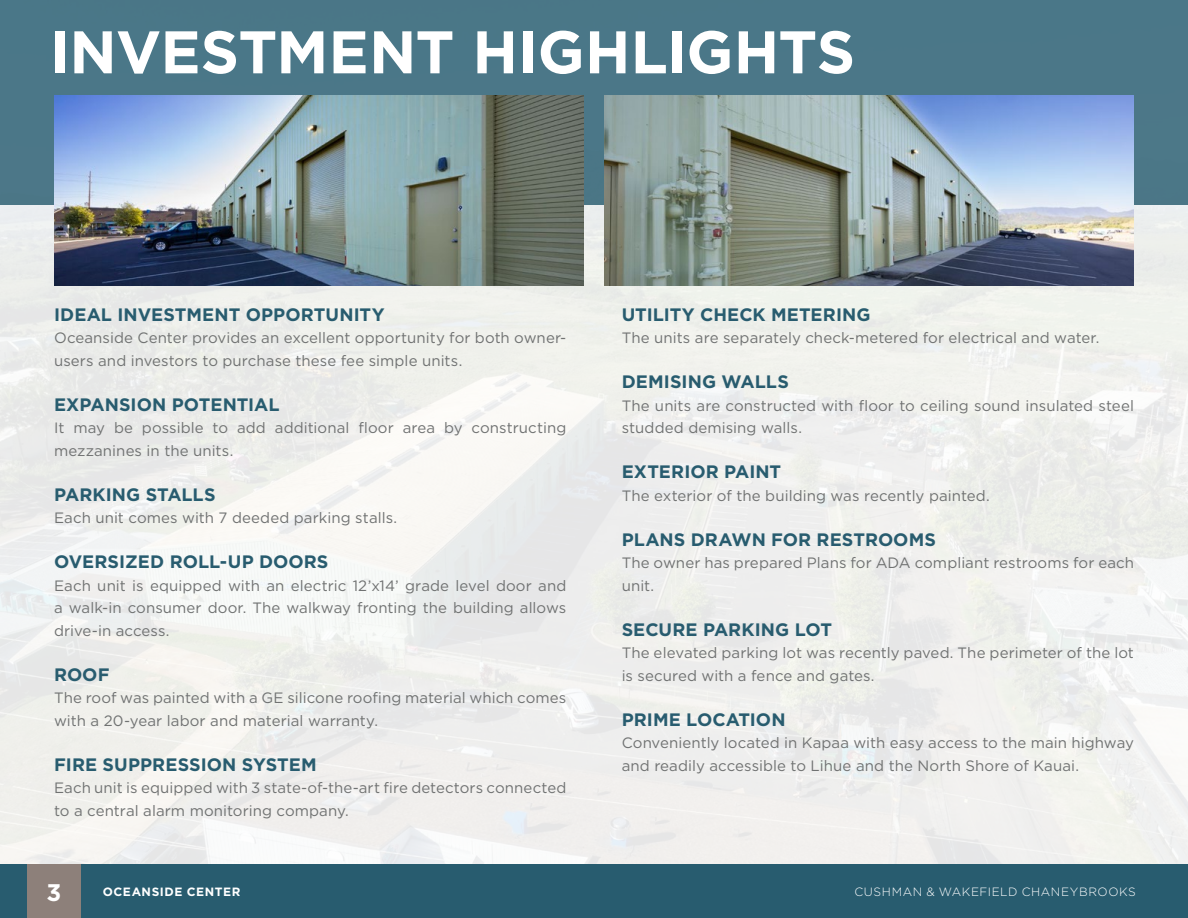
<style>
.page{position:relative;width:1188px;height:918px;background:#fff}
.page>*{position:absolute;margin:0;border:0;box-sizing:border-box;transform-origin:0 0}
.t1{font:700 60px "Gotham";letter-spacing:-.005em;color:#fff}
.t2{font:700 24px "Gotham";color:#fff}
.t3{font:700 18px "Gotham";letter-spacing:.005em;color:#285c6f}
.t4{font:15px/22.5px "Gotham";letter-spacing:.005em;color:#707272}
.t5{font:300 12px "Gotham";letter-spacing:.045em;color:#fff}
.t6{font:700 12px "Gotham";letter-spacing:.045em;color:#fff}
</style>
<div class="page">
<div style="left:0;top:864px;width:1188px;height:54px;background:#285c6f"></div>
<div style="left:27px;top:864px;width:54px;height:54px;background:#8d807a"></div>
<img style="left:0;top:204px;width:1188px;height:660px">
<div style="left:0;top:0;width:1188px;height:204px;background:#4a7788"></div>
<img style="left:54px;top:96px;width:529px;height:189px">
<img style="left:605px;top:96px;width:529px;height:189px">
<h1 class="t1" style="left:49px;top:12px;width:807px">INVESTMENT HIGHLIGHTS</h1>
<p class="t3" style="left:54px;top:303px;width:332px">IDEAL INVESTMENT OPPORTUNITY</p>
<p class="t4" style="left:54px;top:327px;width:514px">Oceanside Center provides an excellent opportunity for both owner&shy;users and investors to purchase these fee simple units.</p>
<p class="t3" style="left:54px;top:393px;width:227px">EXPANSION POTENTIAL</p>
<p class="t4" style="left:54px;top:417px;width:514px">It may be possible to add additional floor area by constructing mezzanines in the units.</p>
<p class="t3" style="left:54px;top:483px;width:163px">PARKING STALLS</p>
<p class="t4" style="left:54px;top:507px;width:345px">Each unit comes with 7 deeded parking stalls.</p>
<p class="t3" style="left:54px;top:550px;width:276px">OVERSIZED ROLL-UP DOORS</p>
<p class="t4" style="left:54px;top:574px;width:514px;text-align:justify">Each unit is equipped with an electric 12’x14’ grade level door and a walk-in consumer door. The walkway fronting the building allows drive-in access.</p>
<p class="t3" style="left:54px;top:663px;width:57px">ROOF</p>
<p class="t4" style="left:54px;top:687px;width:514px">The roof was painted with a GE silicone roofing material which comes with a 20-year labor and material warranty.</p>
<p class="t3" style="left:54px;top:753px;width:264px">FIRE SUPPRESSION SYSTEM</p>
<p class="t4" style="left:54px;top:777px;width:514px">Each unit is equipped with 3 state-of-the-art fire detectors connected to a central alarm monitoring company.</p>
<p class="t3" style="left:622px;top:303px;width:250px">UTILITY CHECK METERING</p>
<p class="t4" style="left:622px;top:327px;width:479px">The units are separately check-metered for electrical and water.</p>
<p class="t3" style="left:622px;top:370px;width:169px">DEMISING WALLS</p>
<p class="t4" style="left:622px;top:394px;width:514px">The units are constructed with floor to ceiling sound insulated steel studded demising walls.</p>
<p class="t3" style="left:622px;top:460px;width:161px">EXTERIOR PAINT</p>
<p class="t4" style="left:622px;top:484px;width:370px">The exterior of the building was recently painted.</p>
<p class="t3" style="left:622px;top:528px;width:316px">PLANS DRAWN FOR RESTROOMS</p>
<p class="t4" style="left:622px;top:552px;width:514px">The owner has prepared Plans for ADA compliant restrooms for each unit.</p>
<p class="t3" style="left:622px;top:618px;width:212px">SECURE PARKING LOT</p>
<p class="t4" style="left:622px;top:642px;width:514px">The elevated parking lot was recently paved. The perimeter of the lot is secured with a fence and gates.</p>
<p class="t3" style="left:622px;top:708px;width:165px">PRIME LOCATION</p>
<p class="t4" style="left:622px;top:732px;width:514px">Conveniently located in Kapaa with easy access to the main highway and readily accessible to Lihue and the North Shore of Kauai.</p>
<h2 class="t2" style="left:47px;top:877px;width:16px">3</h2>
<p class="t6" style="left:103px;top:884px;width:139px">OCEANSIDE CENTER</p>
<p class="t5" style="left:855px;top:884px;width:283px">CUSHMAN &amp; WAKEFIELD CHANEYBROOKS</p>
</div>
